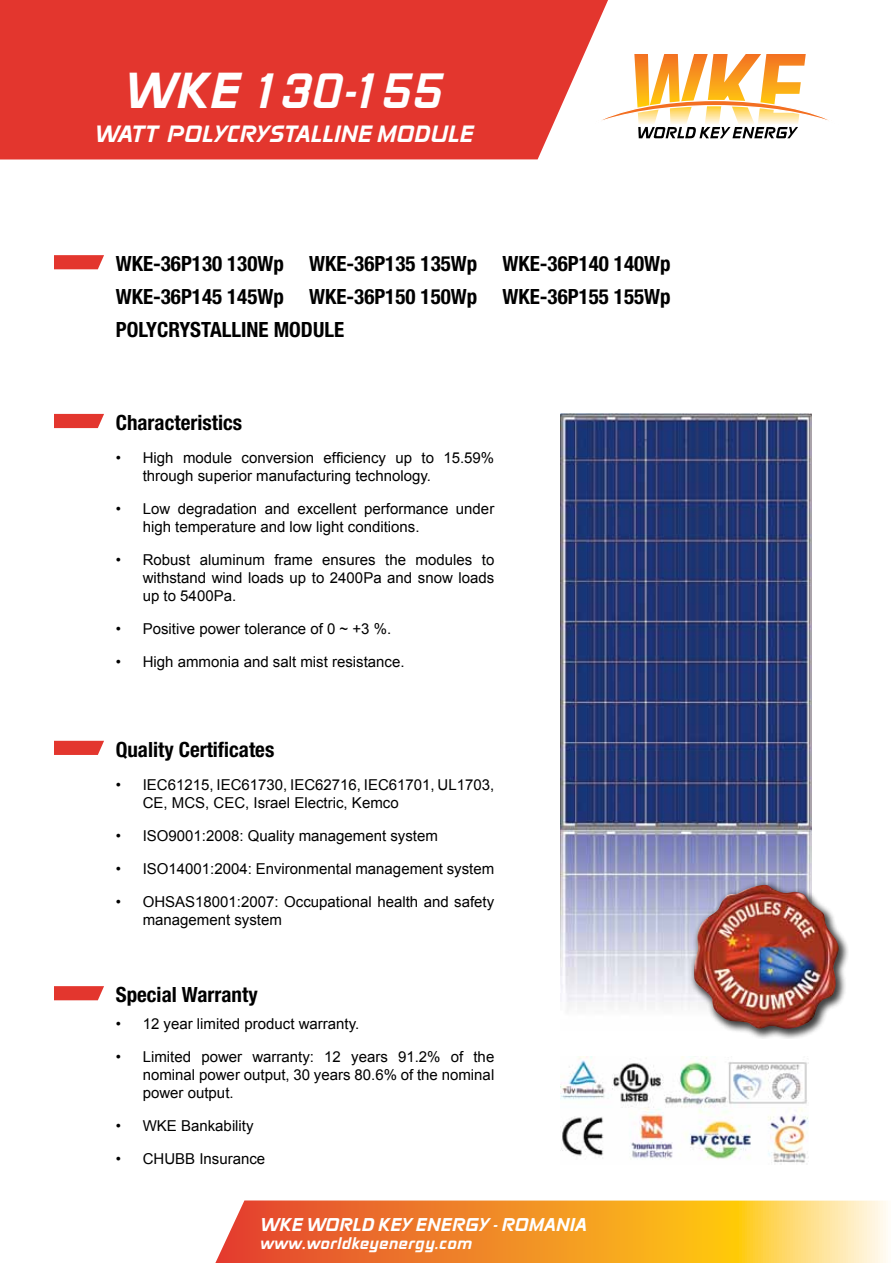
<style>
.page{position:relative;width:893px;height:1263px;background:#fff}
.page>*{position:absolute;margin:0;border:0;box-sizing:border-box;transform-origin:0 0}
.t1{font:700 45px "OPTI Mirc";color:#fff}
.t2{font:700 condensed 21px/33px "Helvetica Neue";color:#000;text-align:justify}
.t3{font:700 21px "OPTI Mirc";color:#fff}
.t4{font:700 16.5px "OPTI Mirc";color:#fff}
.t5{font:15px/18px "Arial";color:#000}
.t6{font:700 15px "OPTI Mirc";color:#fff}
</style>
<div class="page">
<div style="left:0;top:0;width:608px;height:159px;background:#e3362e"></div>
<svg style="left:577px;top:54px;width:252px;height:84px"></svg>
<svg style="left:54px;top:255px;width:50px;height:14px"></svg>
<svg style="left:54px;top:741px;width:50px;height:14px"></svg>
<svg style="left:54px;top:986px;width:50px;height:14px"></svg>
<svg style="left:54px;top:414px;width:50px;height:14px"></svg>
<img style="left:560px;top:414px;width:251px;height:593px">
<svg style="left:215px;top:1200px;width:673px;height:63px;background:#f49e41"></svg>
<img style="left:560px;top:1056px;width:248px;height:107px">
<div style="left:688px;top:878px;width:161px;height:161px;background:#000;opacity:.75"></div>
<img style="left:693px;top:885px;width:147px;height:144px">
<h1 class="t1" style="left:125px;top:55px;width:321px">WKE 130-155</h1>
<h2 class="t3" style="left:95px;top:118px;width:381px">WATT POLYCRYSTALLINE MODULE</h2>
<h2 class="t2" style="left:116px;top:247px;width:556px">WKE-36P130 130Wp WKE-36P135 135Wp WKE-36P140 140Wp WKE-36P145 145Wp WKE-36P150 150Wp WKE-36P155 155Wp POLYCRYSTALLINE MODULE</h2>
<h2 class="t2" style="left:116px;top:406px;width:128px">Characteristics</h2>
<p class="t5" style="left:143px;top:449px;width:353px;text-indent:-27px">• High module conversion efficiency up to 15.59% through superior manufacturing technology.</p>
<p class="t5" style="left:143px;top:500px;width:353px;text-indent:-27px">• Low degradation and excellent performance under high temperature and low light conditions.</p>
<p class="t5" style="left:143px;top:551px;width:353px;text-align:justify;text-indent:-27px">• Robust aluminum frame ensures the modules to withstand wind loads up to 2400Pa and snow loads up to 5400Pa.</p>
<p class="t5" style="left:116px;top:620px;width:277px">• Positive power tolerance of 0 ~ +3 %.</p>
<p class="t5" style="left:116px;top:653px;width:290px">• High ammonia and salt mist resistance.</p>
<h2 class="t2" style="left:116px;top:733px;width:160px">Quality Certificates</h2>
<p class="t5" style="left:143px;top:776px;width:353px;text-indent:-27px">• IEC61215, IEC61730, IEC62716, IEC61701, UL1703,<br>CE, MCS, CEC, Israel Electric, Kemco</p>
<p class="t5" style="left:116px;top:827px;width:324px">• ISO9001:2008: Quality management system</p>
<p class="t5" style="left:116px;top:860px;width:380px">• ISO14001:2004: Environmental management system</p>
<p class="t5" style="left:143px;top:893px;width:353px;text-indent:-27px">• OHSAS18001:2007: Occupational health and safety management system</p>
<h2 class="t2" style="left:116px;top:978px;width:143px">Special Warranty</h2>
<p class="t5" style="left:116px;top:1015px;width:245px">• 12 year limited product warranty.</p>
<p class="t5" style="left:143px;top:1048px;width:353px;text-align:justify;text-indent:-27px">• Limited power warranty: 12 years 91.2% of the nominal power output, 30 years 80.6% of the nominal power output.</p>
<p class="t5" style="left:116px;top:1117px;width:139px">• WKE Bankability</p>
<p class="t5" style="left:116px;top:1150px;width:151px">• CHUBB Insurance</p>
<p class="t4" style="left:260px;top:1212px;width:328px">WKE WORLD KEY ENERGY - ROMANIA</p>
<p class="t6" style="left:260px;top:1231px;width:214px">www.worldkeyenergy.com</p>
</div>
